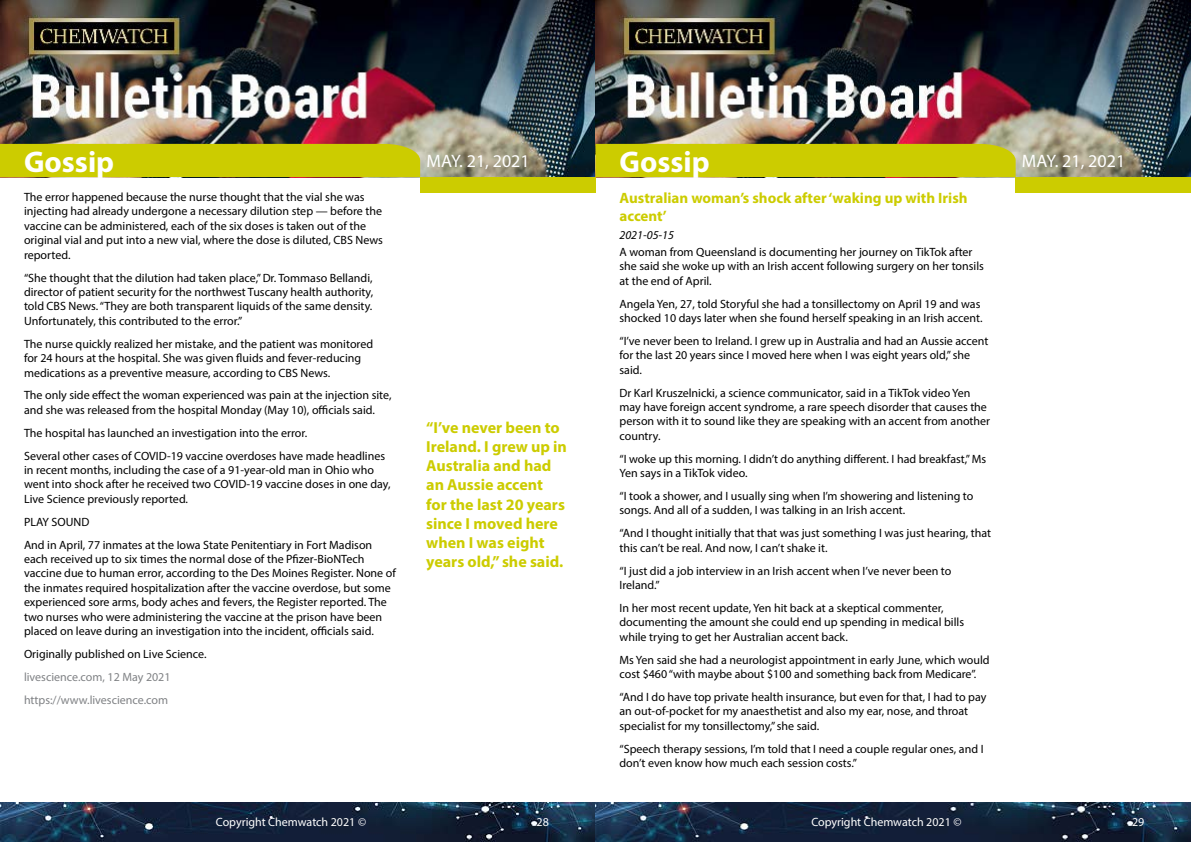
<style>
.page{position:relative;width:1191px;height:842px;background:#fff}
.page>*{position:absolute;margin:0;border:0;box-sizing:border-box;transform-origin:0 0}
.t1{font:700 30px "Myriad Pro";color:#fff}
.t2{font:18px "Myriad Pro";color:#fff}
.t3{font:700 16px/19.2px "Myriad Pro";color:#cc0}
.t4{font:700 15px/18px "Myriad Pro";color:#cc0}
.t5{font:12px/14.4px "Myriad Pro";color:#000}
.t6{font:12px/22.9px "Myriad Pro";color:#808285}
.t7{font:12px "Myriad Pro";color:#fff}
.t8{font:italic 12px "Myriad Pro";color:#000}
</style>
<div class="page">
<img style="left:0;top:0;width:1191px;height:177px">
<div style="left:420px;top:177px;width:175px;height:15px;background:#cc0"></div>
<div style="left:1015px;top:177px;width:176px;height:15px;background:#cc0"></div>
<div style="left:0;top:144px;width:420px;height:33px;background:#cc0"></div>
<div style="left:595px;top:144px;width:420px;height:33px;background:#cc0"></div>
<img style="left:0;top:802px;width:1191px;height:40px">
<h1 class="t1" style="left:24px;top:142px;width:92px">Gossip</h1>
<h1 class="t1" style="left:619px;top:142px;width:92px">Gossip</h1>
<p class="t4" style="left:619px;top:189px;width:350px">Australian woman’s shock after ‘waking up with Irish accent’</p>
<p class="t8" style="left:619px;top:227px;width:56px">2021-05-15</p>
<p class="t5" style="left:619px;top:244px;width:366px">A woman from Queensland is documenting her journey on TikTok after she said she woke up with an Irish accent following surgery on her tonsils at the end of April.</p>
<p class="t5" style="left:619px;top:296px;width:364px">Angela Yen, 27, told Storyful she had a tonsillectomy on April 19 and was shocked 10 days later when she found herself speaking in an Irish accent.</p>
<p class="t5" style="left:619px;top:333px;width:370px">“I’ve never been to Ireland. I grew up in Australia and had an Aussie accent for the last 20 years since I moved here when I was eight years old,” she said.</p>
<p class="t5" style="left:619px;top:385px;width:372px">Dr Karl Kruszelnicki, a science communicator, said in a TikTok video Yen may have foreign accent syndrome, a rare speech disorder that causes the person with it to sound like they are speaking with an accent from another country.</p>
<p class="t5" style="left:619px;top:451px;width:368px">“I woke up this morning. I didn’t do anything different. I had breakfast,” Ms<br>Yen says in a TikTok video.</p>
<p class="t5" style="left:619px;top:489px;width:355px">“I took a shower, and I usually sing when I’m showering and listening to songs. And all of a sudden, I was talking in an Irish accent.</p>
<p class="t5" style="left:619px;top:526px;width:373px">“And I thought initially that that was just something I was just hearing, that this can’t be real. And now, I can’t shake it.</p>
<p class="t5" style="left:619px;top:563px;width:333px">“I just did a job interview in an Irish accent when I’ve never been to<br>Ireland.”</p>
<p class="t5" style="left:619px;top:601px;width:346px">In her most recent update, Yen hit back at a skeptical commenter, documenting the amount she could end up spending in medical bills while trying to get her Australian accent back.</p>
<p class="t5" style="left:619px;top:652px;width:372px">Ms Yen said she had a neurologist appointment in early June, which would cost $460 “with maybe about $100 and something back from Medicare”.</p>
<p class="t5" style="left:619px;top:690px;width:368px">“And I do have top private health insurance, but even for that, I had to pay an out-of-pocket for my anaesthetist and also my ear, nose, and throat specialist for my tonsillectomy,” she said.</p>
<p class="t5" style="left:619px;top:741px;width:365px">“Speech therapy sessions, I’m told that I need a couple regular ones, and I don’t even know how much each session costs.”</p>
<h2 class="t2" style="left:426px;top:150px;width:105px">May. 21, 2021</h2>
<h2 class="t2" style="left:1022px;top:150px;width:105px">May. 21, 2021</h2>
<p class="t5" style="left:24px;top:190px;width:360px">The error happened because the nurse thought that the vial she was injecting had already undergone a necessary dilution step — before the vaccine can be administered, each of the six doses is taken out of the original vial and put into a new vial, where the dose is diluted, CBS News reported.</p>
<p class="t5" style="left:24px;top:270px;width:351px;text-align:justify">“She thought that the dilution had taken place,” Dr. Tommaso Bellandi, director of patient security for the northwest Tuscany health authority, told CBS News. “They are both transparent liquids of the same density.<br>Unfortunately, this contributed to the error.”</p>
<p class="t5" style="left:24px;top:336px;width:351px">The nurse quickly realized her mistake, and the patient was monitored for 24 hours at the hospital. She was given fluids and fever-reducing medications as a preventive measure, according to CBS News.</p>
<p class="t5" style="left:24px;top:388px;width:369px">The only side effect the woman experienced was pain at the injection site, and she was released from the hospital Monday (May 10), officials said.</p>
<p class="t5" style="left:24px;top:421px;width:363px;line-height:22.9px">The hospital has launched an investigation into the error.<br>Several other cases of COVID-19 vaccine overdoses have made headlines</p>
<p class="t5" style="left:24px;top:463px;width:368px">in recent months, including the case of a 91-year-old man in Ohio who went into shock after he received two COVID-19 vaccine doses in one day,<br>Live Science previously reported.</p>
<p class="t5" style="left:24px;top:510px;width:350px;line-height:22.9px">PLAY SOUND<br>And in April, 77 inmates at the Iowa State Penitentiary in Fort Madison</p>
<p class="t5" style="left:24px;top:552px;width:373px">each received up to six times the normal dose of the Pfizer-BioNTech vaccine due to human error, according to the Des Moines Register. None of the inmates required hospitalization after the vaccine overdose, but some experienced sore arms, body aches and fevers, the Register reported. The two nurses who were administering the vaccine at the prison have been placed on leave during an investigation into the incident, officials said.</p>
<p class="t5" style="left:24px;top:646px;width:184px">Originally published on Live Science.</p>
<p class="t6" style="left:24px;top:665px;width:148px">livescience.com, 12 May 2021 https://www.livescience.com</p>
<h3 class="t3" style="left:426px;top:417px;width:142px">“I’ve never been to<br>Ireland. I grew up in<br>Australia and had an Aussie accent for the last 20 years since I moved here when I was eight years old,” she said.</h3>
<p class="t7" style="left:216px;top:815px;width:152px">Copyright Chemwatch 2021 ©</p>
<p class="t7" style="left:536px;top:815px;width:14px">28</p>
<p class="t7" style="left:811px;top:815px;width:152px">Copyright Chemwatch 2021 ©</p>
<p class="t7" style="left:1132px;top:815px;width:14px">29</p>
</div>
